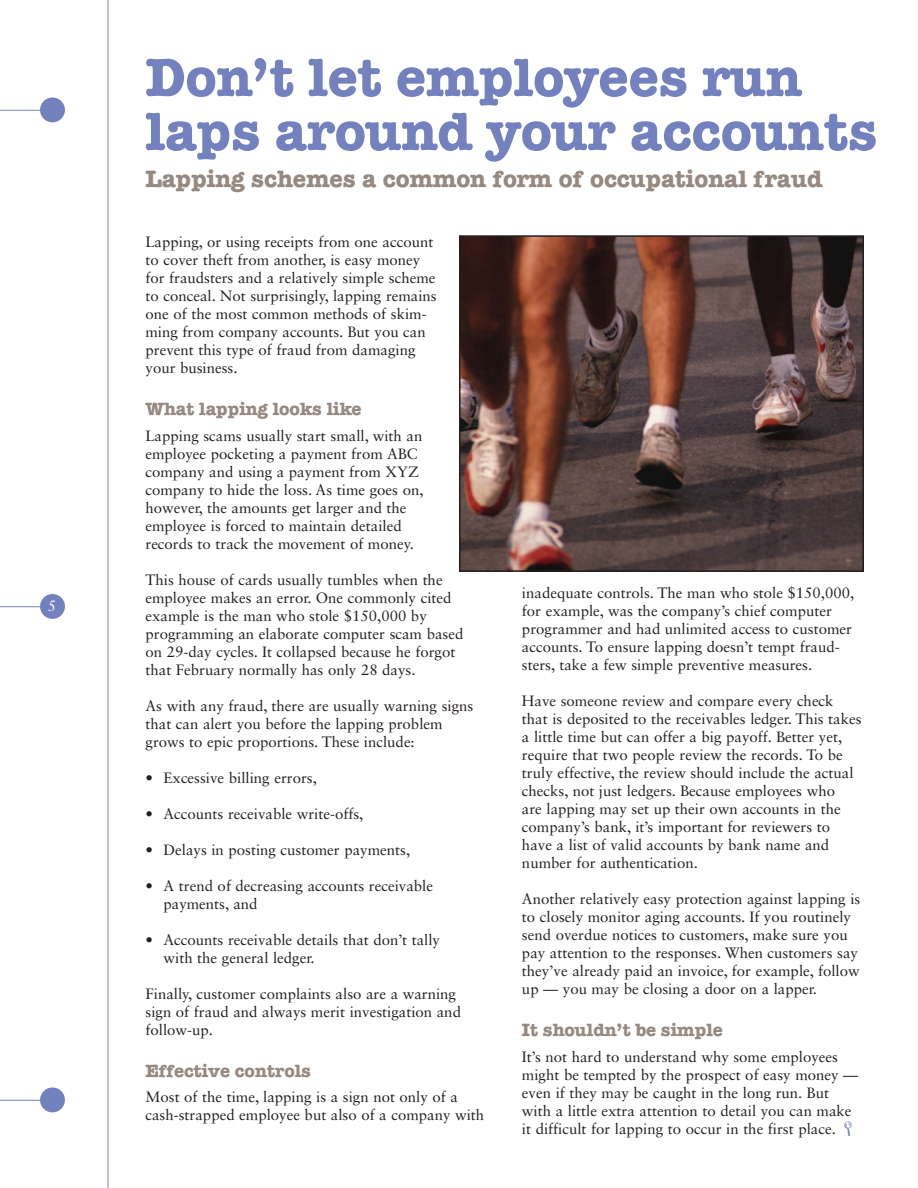
<style>
.page{position:relative;width:918px;height:1188px;background:#fff}
.page>*{position:absolute;margin:0;border:0;box-sizing:border-box;transform-origin:0 0}
.t1{font:700 54px/54px "American Typewriter Std";color:#7481bf}
.t2{font:700 24px "American Typewriter Std";color:#968980}
.t3{font:700 18px "American Typewriter Std";color:#968980}
.t4{font:15px/18px "Sabon LT Std";color:#231f20}
.t5{font:15px "Sabon LT Std";color:#fff}
</style>
<div class="page">
<hr style="left:108px;top:0;width:1px;height:1188px;background:#7481bf">
<hr style="left:0;top:110px;width:44px;height:1px;background:#7481bf">
<div style="left:40px;top:98px;width:25px;height:24px;background:#7481bf;border-radius:50%"></div>
<hr style="left:0;top:1100px;width:44px;height:1px;background:#7481bf">
<div style="left:40px;top:1088px;width:25px;height:24px;background:#7481bf;border-radius:50%"></div>
<hr style="left:0;top:606px;width:44px;height:1px;background:#7481bf">
<div style="left:40px;top:594px;width:25px;height:25px;background:#7481bf;border-radius:50%"></div>
<img style="left:462px;top:238px;width:399px;height:331px">
<div style="left:459px;top:235px;width:405px;height:337px;border:2px solid #231f20"></div>
<p class="t5" style="left:48px;top:600px;width:10px">5</p>
<h1 class="t1" style="left:146px;top:55px;width:733px">Don’t let employees run laps around your accounts</h1>
<h2 class="t2" style="left:146px;top:171px;width:679px">Lapping schemes a common form of occupational fraud</h2>
<p class="t4" style="left:146px;top:234px;width:293px">Lapping, or using receipts from one account to cover theft from another, is easy money for fraudsters and a relatively simple scheme to conceal. Not surprisingly, lapping remains one of the most common methods of skim&shy;ming from company accounts. But you can prevent this type of fraud from damaging your business.</p>
<p class="t3" style="left:146px;top:403px;width:218px">What lapping looks like</p>
<p class="t4" style="left:146px;top:428px;width:280px">Lapping scams usually start small, with an employee pocketing a payment from ABC company and using a payment from XYZ company to hide the loss. As time goes on, however, the amounts get larger and the employee is forced to maintain detailed records to track the movement of money.</p>
<p class="t4" style="left:146px;top:572px;width:319px">This house of cards usually tumbles when the employee makes an error. One commonly cited example is the man who stole $150,000 by programming an elaborate computer scam based on 29-day cycles. It collapsed because he forgot that February normally has only 28 days.</p>
<p class="t4" style="left:146px;top:698px;width:329px">As with any fraud, there are usually warning signs that can alert you before the lapping problem grows to epic proportions. These include:</p>
<p class="t4" style="left:146px;top:770px;width:173px">• Excessive billing errors,</p>
<p class="t4" style="left:146px;top:806px;width:219px">• Accounts receivable write-offs,</p>
<p class="t4" style="left:146px;top:842px;width:266px">• Delays in posting customer payments,</p>
<p class="t4" style="left:164px;top:878px;width:271px;text-indent:-18px">• A trend of decreasing accounts receivable payments, and</p>
<p class="t4" style="left:164px;top:932px;width:278px;text-indent:-18px">• Accounts receivable details that don’t tally with the general ledger.</p>
<p class="t4" style="left:145px;top:986px;width:317px">Finally, customer complaints also are a warning sign of fraud and always merit investigation and follow-up.</p>
<p class="t3" style="left:146px;top:1065px;width:167px">Effective controls</p>
<p class="t4" style="left:146px;top:1089px;width:340px">Most of the time, lapping is a sign not only of a cash-strapped employee but also of a company with</p>
<p class="t4" style="left:522px;top:585px;width:334px">inadequate controls. The man who stole $150,000, for example, was the company’s chief computer programmer and had unlimited access to customer accounts. To ensure lapping doesn’t tempt fraud&shy;sters, take a few simple preventive measures.</p>
<p class="t4" style="left:522px;top:693px;width:341px">Have someone review and compare every check that is deposited to the receivables ledger. This takes a little time but can offer a big payoff. Better yet, require that two people review the records. To be truly effective, the review should include the actual checks, not just ledgers. Because employees who<br>are lapping may set up their own accounts in the company’s bank, it’s important for reviewers to have a list of valid accounts by bank name and number for authentication.</p>
<p class="t4" style="left:522px;top:891px;width:340px">Another relatively easy protection against lapping is to closely monitor aging accounts. If you routinely send overdue notices to customers, make sure you pay attention to the responses. When customers say they’ve already paid an invoice, for example, follow up — you may be closing a door on a lapper.</p>
<p class="t3" style="left:522px;top:1024px;width:202px">It shouldn’t be simple</p>
<p class="t4" style="left:522px;top:1049px;width:338px">It’s not hard to understand why some employees might be tempted by the prospect of easy money — even if they may be caught in the long run. But with a little extra attention to detail you can make it difficult for lapping to occur in the first place.</p>
</div>
